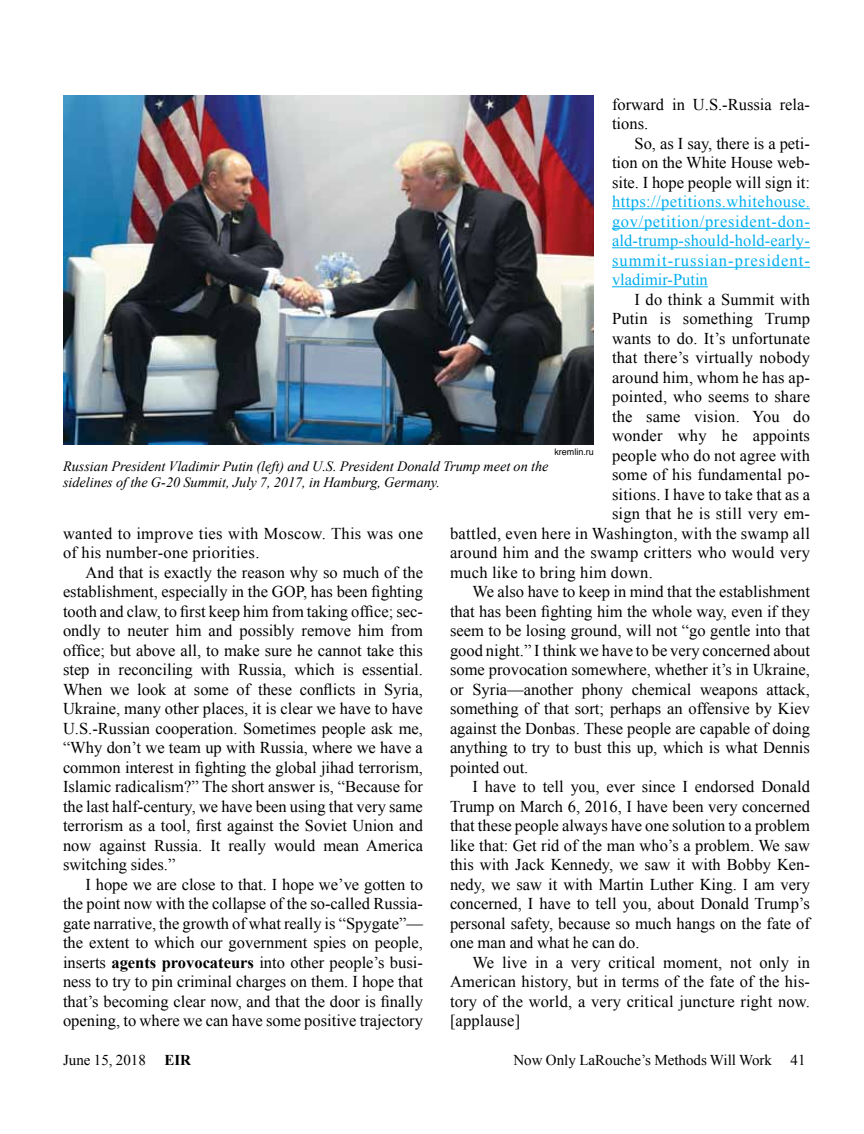
<style>
.page{position:relative;width:864px;height:1134px;background:#fff}
.page>*{position:absolute;margin:0;border:0;box-sizing:border-box;transform-origin:0 0}
.t1{font:16.5px/19.5px "Times New Roman";color:#000;text-align:justify}
.t2{font:16.5px/19.5px "Times New Roman";letter-spacing:.02em;color:#000}
.t3{font:16.5px/19.5px "Times New Roman";letter-spacing:.01em;color:#00aeef;text-align:justify}
.t4{font:15px "Times New Roman";color:#000}
.t5{font:italic 14.25px/15.8px "Times New Roman";color:#000}
.t6{font:9px "Helvetica";color:#000}
.s1{font-weight:700}
</style>
<div class="page">
<hr style="left:612px;top:208px;width:198px;height:1px;background:#00aeef">
<hr style="left:612px;top:228px;width:198px;height:1px;background:#00aeef">
<hr style="left:612px;top:247px;width:198px;height:1px;background:#00aeef">
<hr style="left:612px;top:267px;width:198px;height:1px;background:#00aeef">
<hr style="left:612px;top:286px;width:96px;height:1px;background:#00aeef">
<img style="left:63px;top:95px;width:531px;height:350px">
<p class="t1" style="left:612px;top:94px;width:199px">forward in U.S.-Russia rela&shy;tions.</p>
<p class="t1" style="left:612px;top:133px;width:200px;text-indent:23px">So, as I say, there is a peti&shy;tion on the White House web&shy;site. I hope people will sign it:</p>
<p class="t3" style="left:612px;top:191px;width:200px">https://petitions.whitehouse. gov/petition/president-don&shy;ald-trump-should-hold-early&shy;summit-russian-president&shy;vladimir-Putin</p>
<p class="t1" style="left:635px;top:289px;width:177px">I do think a Summit with</p>
<p class="t1" style="left:612px;top:309px;width:200px">Putin is something Trump</p>
<p class="t1" style="left:612px;top:328px;width:200px">wants to do. It’s unfortunate</p>
<p class="t1" style="left:612px;top:348px;width:200px">that there’s virtually nobody</p>
<p class="t1" style="left:612px;top:367px;width:199px">around him, whom he has ap-</p>
<p class="t1" style="left:612px;top:387px;width:200px">pointed, who seems to share</p>
<p class="t1" style="left:612px;top:406px;width:199px">the same vision. You do</p>
<p class="t1" style="left:612px;top:426px;width:199px">wonder why he appoints</p>
<p class="t1" style="left:612px;top:445px;width:199px">people who do not agree with</p>
<p class="t1" style="left:612px;top:465px;width:200px">some of his fundamental po-</p>
<p class="t1" style="left:612px;top:484px;width:200px">sitions. I have to take that as a</p>
<p class="t2" style="left:612px;top:504px;width:200px">sign that he is still very em-</p>
<p class="t2" style="left:450px;top:523px;width:362px">battled, even here in Washington, with the swamp all</p>
<p class="t2" style="left:450px;top:543px;width:362px">around him and the swamp critters who would very</p>
<p class="t2" style="left:450px;top:562px;width:205px">much like to bring him down.</p>
<p class="t1" style="left:473px;top:582px;width:339px">We also have to keep in mind that the establishment</p>
<p class="t1" style="left:450px;top:601px;width:361px">that has been fighting him the whole way, even if they</p>
<p class="t1" style="left:450px;top:621px;width:362px">seem to be losing ground, will not “go gentle into that</p>
<p class="t1" style="left:450px;top:640px;width:362px">good night.” I think we have to be very concerned about</p>
<p class="t1" style="left:450px;top:660px;width:361px">some provocation somewhere, whether it’s in Ukraine,</p>
<p class="t1" style="left:450px;top:679px;width:362px">or Syria—another phony chemical weapons attack,</p>
<p class="t1" style="left:450px;top:699px;width:362px">something of that sort; perhaps an offensive by Kiev</p>
<p class="t1" style="left:450px;top:718px;width:361px">against the Donbas. These people are capable of doing</p>
<p class="t1" style="left:450px;top:738px;width:361px">anything to try to bust this up, which is what Dennis</p>
<p class="t1" style="left:450px;top:757px;width:80px">pointed out.</p>
<p class="t1" style="left:473px;top:777px;width:339px">I have to tell you, ever since I endorsed Donald</p>
<p class="t1" style="left:450px;top:796px;width:362px">Trump on March 6, 2016, I have been very concerned</p>
<p class="t1" style="left:450px;top:816px;width:361px">that these people always have one solution to a problem</p>
<p class="t1" style="left:450px;top:835px;width:362px">like that: Get rid of the man who’s a problem. We saw</p>
<p class="t1" style="left:450px;top:855px;width:362px">this with Jack Kennedy, we saw it with Bobby Ken-</p>
<p class="t1" style="left:450px;top:874px;width:361px">nedy, we saw it with Martin Luther King. I am very</p>
<p class="t1" style="left:450px;top:894px;width:361px">concerned, I have to tell you, about Donald Trump’s</p>
<p class="t1" style="left:450px;top:913px;width:361px">personal safety, because so much hangs on the fate of</p>
<p class="t1" style="left:450px;top:933px;width:191px">one man and what he can do.</p>
<p class="t1" style="left:473px;top:952px;width:339px">We live in a very critical moment, not only in</p>
<p class="t1" style="left:450px;top:972px;width:362px">American history, but in terms of the fate of the his-</p>
<p class="t1" style="left:450px;top:991px;width:362px">tory of the world, a very critical juncture right now.</p>
<p class="t1" style="left:450px;top:1011px;width:72px">[applause]</p>
<p class="t6" style="left:554px;top:445px;width:41px">kremlin.ru</p>
<p class="t5" style="left:63px;top:458px;width:487px">Russian President Vladimir Putin (left) and U.S. President Donald Trump meet on the sidelines of the G-20 Summit, July 7, 2017, in Hamburg, Germany.</p>
<p class="t2" style="left:63px;top:523px;width:362px">wanted to improve ties with Moscow. This was one of his number-one priorities.</p>
<p class="t1" style="left:63px;top:562px;width:362px;text-indent:23px">And that is exactly the reason why so much of the establishment, especially in the GOP, has been fighting tooth and claw, to first keep him from taking office; sec&shy;ondly to neuter him and possibly remove him from office; but above all, to make sure he cannot take this step in reconciling with Russia, which is essential.<br>When we look at some of these conflicts in Syria, Ukraine, many other places, it is clear we have to have U.S.-Russian cooperation. Sometimes people ask me, “Why don’t we team up with Russia, where we have a common interest in fighting the global jihad terrorism, Islamic radicalism?” The short answer is, “Because for the last half-century, we have been using that very same terrorism as a tool, first against the Soviet Union and now against Russia. It really would mean America switching sides.”</p>
<p class="t1" style="left:63px;top:874px;width:362px;text-indent:23px">I hope we are close to that. I hope we’ve gotten to the point now with the collapse of the so-called Russia&shy;gate narrative, the growth of what really is “Spygate”— the extent to which our government spies on people, inserts <span class="s1">agents provocateurs</span> into other people’s busi&shy;ness to try to pin criminal charges on them. I hope that that’s becoming clear now, and that the door is finally opening, to where we can have some positive trajectory</p>
<p class="t4" style="left:63px;top:1050px;width:130px">June 15, 2018 <span class="s1">EIR</span></p>
<p class="t4" style="left:513px;top:1050px;width:294px">Now Only LaRouche’s Methods Will Work 41</p>
</div>
